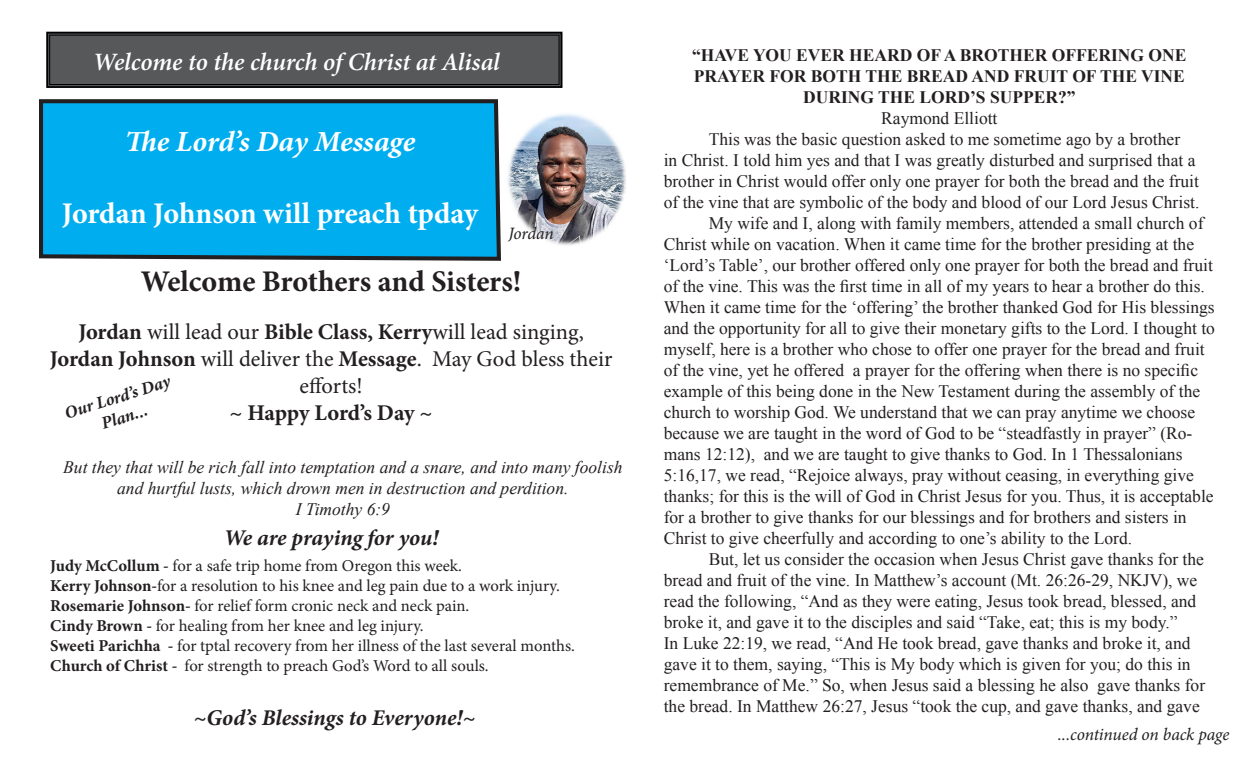
<style>
.page{position:relative;width:1260px;height:765px;background:#fff}
.page>*{position:absolute;margin:0;border:0;box-sizing:border-box;transform-origin:0 0}
.t1{font:700 30px "Minion Pro";color:#fff}
.t2{font:700 30px "Minion Pro";letter-spacing:-.005em;color:#231f20}
.t3{font:italic 700 29.12px "Minion Pro";letter-spacing:-.005em;color:#fff}
.t4{font:italic 600 25px "Minion Pro";letter-spacing:-.01em;color:#fff}
.t5{font:22.5px "Minion Pro";color:#231f20}
.t6{font:italic 700 22.5px "Minion Pro";letter-spacing:-.005em;color:#231f20}
.t7{font:700 22.5px "Minion Pro";letter-spacing:-.01em;color:#231f20}
.t8{font:17.5px/21px "Times New Roman";color:#231f20}
.t9{font:italic 17.5px/21px "Times New Roman";color:#231f20;text-align:center}
.t10{font:700 17.5px/21px "Times New Roman";color:#231f20;text-align:center}
.t11{font:italic 17.5px "Minion Pro";letter-spacing:-.01em;color:#231f20}
.t12{font:italic 700 17.5px "Minion Pro";color:#231f20}
.t13{font:italic 17.38px "Minion Pro";letter-spacing:-.015em;color:#231f20}
.t14{font:16.62px "Minion Pro";letter-spacing:-.005em;color:#231f20}
.s1{font-weight:700}
</style>
<div class="page">
<svg style="left:39px;top:99px;width:462px;height:162px;background:#04a4e0"></svg>
<svg style="left:46px;top:31px;width:517px;height:57px;background:#525355"></svg>
<div style="left:49px;top:35px;width:510px;height:50px;border:1px solid #000"></div>
<img style="left:508px;top:114px;width:118px;height:131px">
<p class="t4" style="left:93px;top:44px;width:409px">Welcome to the church of Christ at Alisal</p>
<p class="t3" style="left:125px;top:120px;width:292px">The Lord’s Day Message</p>
<p class="t1" style="left:62px;top:192px;width:418px">Jordan Johnson will preach tpday</p>
<p class="t13" style="left:508px;top:222px;width:47px">Jordan</p>
<p class="t2" style="left:141px;top:260px;width:382px">Welcome Brothers and Sisters!</p>
<p class="t5" style="left:78px;top:317px;width:507px"><span class="s1">Jordan</span> will lead our <span class="s1">Bible Class, Kerry</span>will lead singing,</p>
<p class="t5" style="left:50px;top:344px;width:564px"><span class="s1">Jordan Johnson</span> will deliver the <span class="s1">Message</span>. May God bless their</p>
<p class="t5" style="left:300px;top:371px;width:65px">efforts!</p>
<p class="t7" style="left:230px;top:397px;width:205px">~ Happy Lord’s Day ~</p>
<p class="t12" style="left:61px;top:402px;width:111px;rotate:-18deg">Our Lord’s Day</p>
<p class="t12" style="left:98px;top:412px;width:49px;rotate:-18deg">Plan...</p>
<p class="t9" style="left:63px;top:457px;width:561px">But they that will be rich fall into temptation and a snare, and into many foolish and hurtful lusts, which drown men in destruction and perdition.</p>
<p class="t9" style="left:296px;top:499px;width:96px">I Timothy 6:9</p>
<p class="t6" style="left:224px;top:522px;width:216px">We are praying for you!</p>
<p class="t14" style="left:50px;top:554px;width:413px"><span class="s1">Judy McCollum -</span> for a safe trip home from Oregon this week.</p>
<p class="t14" style="left:50px;top:574px;width:511px"><span class="s1">Kerry Johnson-</span>for a resolution to his knee and leg pain due to a work injury.</p>
<p class="t14" style="left:50px;top:594px;width:421px"><span class="s1">Rosemarie Johnson-</span> for relief form cronic neck and neck pain.</p>
<p class="t14" style="left:50px;top:614px;width:375px"><span class="s1">Cindy Brown -</span> for healing from her knee and leg injury.</p>
<p class="t14" style="left:50px;top:634px;width:526px"><span class="s1">Sweeti Parichha -</span> for tptal recovery from her illness of the last several months.</p>
<p class="t14" style="left:50px;top:654px;width:440px"><span class="s1">Church of Christ -</span> for strength to preach God’s Word to all souls.</p>
<p class="t6" style="left:193px;top:701px;width:284px">~God’s Blessings to Everyone!~</p>
<p class="t10" style="left:692px;top:44px;width:496px">“HAVE YOU EVER HEARD OF A BROTHER OFFERING ONE<br>PRAYER FOR BOTH THE BREAD AND FRUIT OF THE VINE<br>DURING THE LORD’S SUPPER?”</p>
<p class="t8" style="left:881px;top:107px;width:118px">Raymond Elliott</p>
<p class="t8" style="left:664px;top:128px;width:537px;text-indent:45px">This was the basic question asked to me sometime ago by a brother<br>in Christ. I told him yes and that I was greatly disturbed and surprised that a brother in Christ would offer only one prayer for both the bread and the fruit of the vine that are symbolic of the body and blood of our Lord Jesus Christ.</p>
<p class="t8" style="left:664px;top:212px;width:553px;text-indent:45px">My wife and I, along with family members, attended a small church of Christ while on vacation. When it came time for the brother presiding at the ‘Lord’s Table’, our brother offered only one prayer for both the bread and fruit of the vine. This was the first time in all of my years to hear a brother do this.<br>When it came time for the ‘offering’ the brother thanked God for His blessings and the opportunity for all to give their monetary gifts to the Lord. I thought to myself, here is a brother who chose to offer one prayer for the bread and fruit of the vine, yet he offered a prayer for the offering when there is no specific example of this being done in the New Testament during the assembly of the church to worship God. We understand that we can pray anytime we choose because we are taught in the word of God to be “steadfastly in prayer” (Ro&shy;mans 12:12), and we are taught to give thanks to God. In 1 Thessalonians 5:16,17, we read, “Rejoice always, pray without ceasing, in everything give thanks; for this is the will of God in Christ Jesus for you. Thus, it is acceptable for a brother to give thanks for our blessings and for brothers and sisters in Christ to give cheerfully and according to one’s ability to the Lord.</p>
<p class="t8" style="left:664px;top:548px;width:543px;text-indent:45px">But, let us consider the occasion when Jesus Christ gave thanks for the bread and fruit of the vine. In Matthew’s account (Mt. 26:26-29, NKJV), we read the following, “And as they were eating, Jesus took bread, blessed, and broke it, and gave it to the disciples and said “Take, eat; this is my body.”<br>In Luke 22:19, we read, “And He took bread, gave thanks and broke it, and gave it to them, saying, “This is My body which is given for you; do this in remembrance of Me.” So, when Jesus said a blessing he also gave thanks for the bread. In Matthew 26:27, Jesus “took the cup, and gave thanks, and gave</p>
<p class="t11" style="left:1058px;top:723px;width:173px">...continued on back page</p>
</div>
